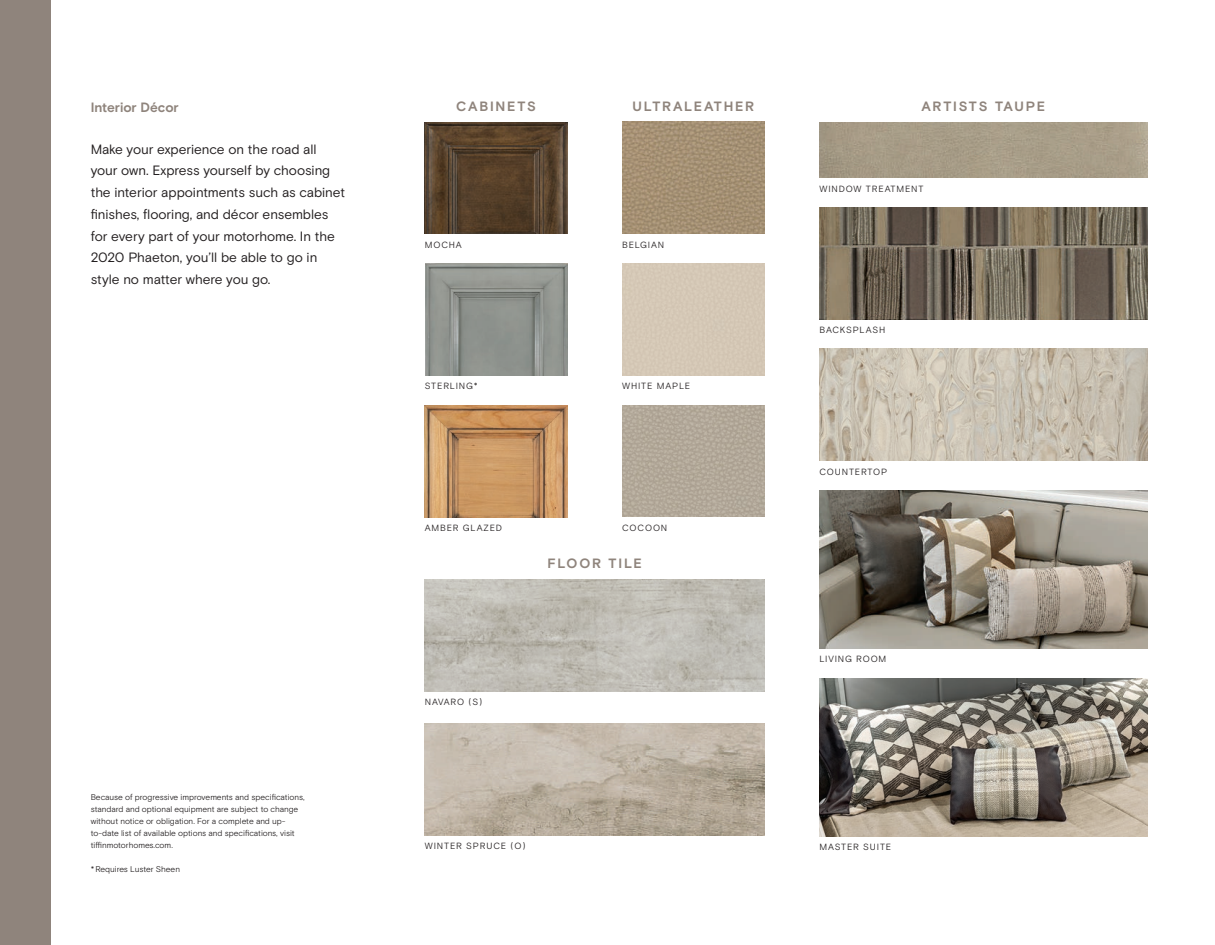
<style>
.page{position:relative;width:1215px;height:945px;background:#fff}
.page>*{position:absolute;margin:0;border:0;box-sizing:border-box;transform-origin:0 0}
.t1{font:13.5px/21.8px "Basis Grotesque Pro";letter-spacing:-.01em;color:#231f20}
.t2{font:700 13.5px "Basis Grotesque Pro";letter-spacing:.125em;color:#8f847c}
.t3{font:700 13.5px "Basis Grotesque Pro";color:#8f847c}
.t4{font:9px "Basis Grotesque Pro Off White";letter-spacing:.09em;color:#231f20}
.t5{font:8.25px/12px "Basis Grotesque Pro Off White";letter-spacing:-.01em;color:#231f20}
</style>
<div class="page">
<div style="left:0;top:0;width:51px;height:945px;background:#8f847c"></div>
<img style="left:425px;top:405px;width:142px;height:112px">
<img style="left:425px;top:122px;width:142px;height:112px">
<img style="left:425px;top:264px;width:142px;height:111px">
<img style="left:425px;top:579px;width:340px;height:112px">
<img style="left:425px;top:723px;width:340px;height:112px">
<img style="left:819px;top:491px;width:328px;height:157px">
<img style="left:819px;top:207px;width:328px;height:112px">
<img style="left:819px;top:349px;width:328px;height:112px">
<img style="left:819px;top:678px;width:328px;height:158px">
<img style="left:622px;top:122px;width:143px;height:112px">
<img style="left:622px;top:405px;width:143px;height:112px">
<img style="left:819px;top:122px;width:328px;height:56px">
<h1 class="t3" style="left:91px;top:100px;width:90px">Interior Décor</h1>
<h1 class="t2" style="left:456px;top:98px;width:81px">CABINETS</h1>
<h1 class="t2" style="left:633px;top:98px;width:123px">ULTRALEATHER</h1>
<p class="t1" style="left:91px;top:138px;width:256px">Make your experience on the road all your own. Express yourself by choosing the interior appointments such as cabinet finishes, flooring, and décor ensembles for every part of your motorhome. In the 2020 Phaeton, you’ll be able to go in style no matter where you go.</p>
<p class="t4" style="left:425px;top:239px;width:38px">MOCHA</p>
<p class="t4" style="left:622px;top:239px;width:44px">BELGIAN</p>
<p class="t4" style="left:425px;top:381px;width:54px">STERLING*</p>
<p class="t4" style="left:622px;top:381px;width:70px">WHITE MAPLE</p>
<p class="t5" style="left:91px;top:791px;width:215px">Because of progressive improvements and specifications, standard and optional equipment are subject to change without notice or obligation. For a complete and up&shy;to-date list of available options and specifications, visit tiffinmotorhomes.com.</p>
<p class="t5" style="left:91px;top:863px;width:91px">*Requires Luster Sheen</p>
<p class="t4" style="left:425px;top:523px;width:79px">AMBER GLAZED</p>
<p class="t4" style="left:622px;top:522px;width:47px">COCOON</p>
<h1 class="t2" style="left:548px;top:555px;width:96px">FLOOR TILE</h1>
<p class="t4" style="left:425px;top:697px;width:59px">NAVARO (S)</p>
<p class="t4" style="left:425px;top:841px;width:102px">WINTER SPRUCE (O)</p>
<h1 class="t2" style="left:921px;top:98px;width:125px">ARTISTS TAUPE</h1>
<p class="t4" style="left:819px;top:183px;width:106px">WINDOW TREATMENT</p>
<p class="t4" style="left:819px;top:325px;width:67px">BACKSPLASH</p>
<p class="t4" style="left:819px;top:466px;width:69px">COUNTERTOP</p>
<p class="t4" style="left:819px;top:654px;width:68px">LIVING ROOM</p>
<p class="t4" style="left:819px;top:842px;width:73px">MASTER SUITE</p>
</div>
